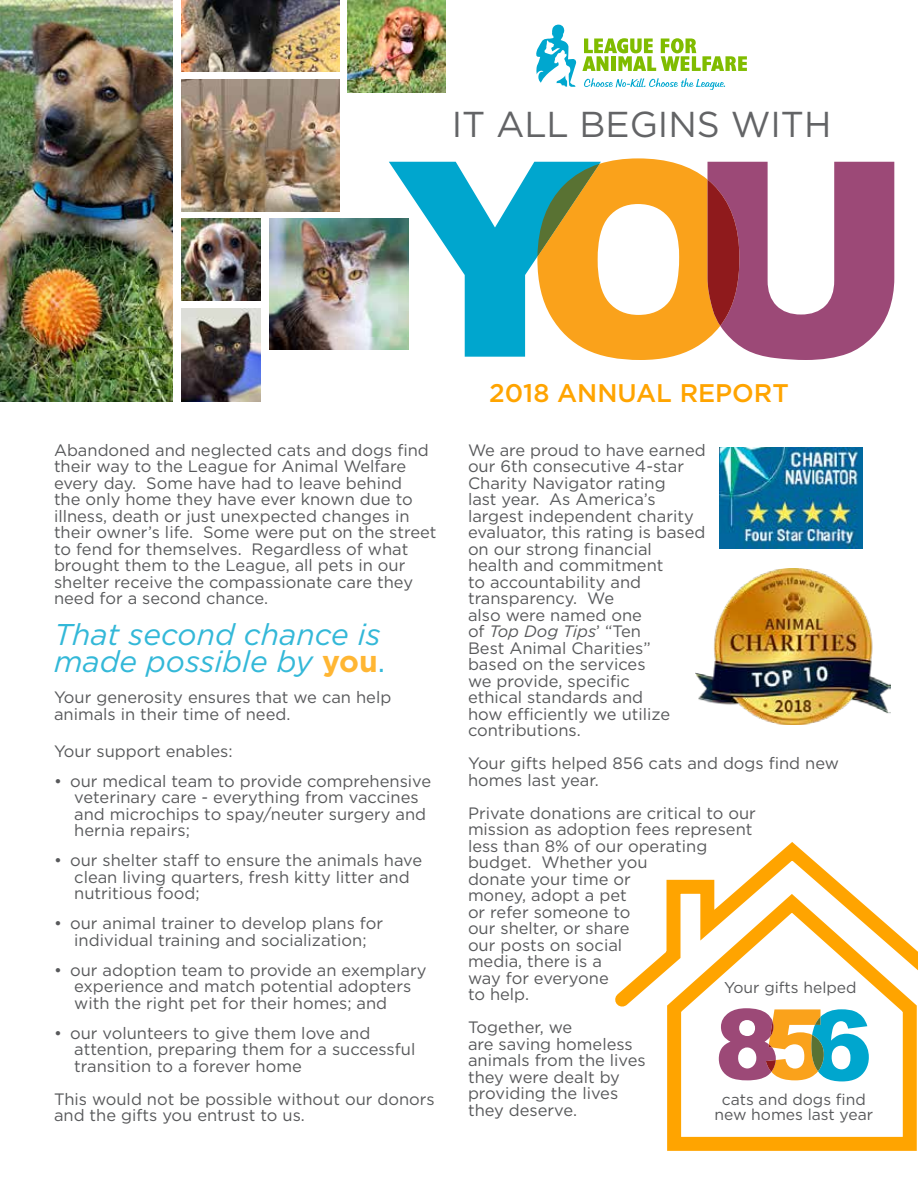
<style>
.page{position:relative;width:918px;height:1188px;background:#fff}
.page>*{position:absolute;margin:0;border:0;box-sizing:border-box;transform-origin:0 0}
.t1{font:36px "Gotham";color:#636466}
.t2{font:italic 30px/27px "Gotham";color:#33b8d8}
.t3{font:500 25.5px "Gotham";color:#ffa400}
.t4{font:16.5px/16.5px "Gotham";color:#58595b}
.t5{font:15.6px/15.3px "Gotham";color:#58595b;text-align:center}
.s1{font-weight:700;font-style:normal;color:#ffb633}
.s2{font-style:normal}
.s3{font-style:italic}
</style>
<div class="page">
<img style="left:269px;top:218px;width:120px;height:131px">
<img style="left:719px;top:447px;width:144px;height:101px">
<img style="left:695px;top:568px;width:195px;height:156px">
<svg style="left:615px;top:842px;width:303px;height:309px"></svg>
<svg style="left:582px;top:38px;width:165px;height:33px"></svg>
<svg style="left:536px;top:24px;width:40px;height:63px"></svg>
<svg style="left:584px;top:78px;width:141px;height:12px"></svg>
<svg style="left:389px;top:158px;width:505px;height:202px"></svg>
<img style="left:0;top:0;width:173px;height:402px">
<img style="left:181px;top:80px;width:158px;height:131px">
<img style="left:181px;top:309px;width:79px;height:93px">
<img style="left:181px;top:218px;width:79px;height:82px">
<img style="left:181px;top:0;width:158px;height:72px">
<img style="left:348px;top:0;width:98px;height:93px">
<svg style="left:719px;top:1008px;width:150px;height:73px"></svg>
<h1 class="t1" style="left:452px;top:101px;width:381px">IT ALL BEGINS WITH</h1>
<p class="t4" style="left:54px;top:442px;width:384px">Abandoned and neglected cats and dogs find their way to the League for Animal Welfare every day. Some have had to leave behind<br>the only home they have ever known due to illness, death or just unexpected changes in their owner’s life. Some were put on the street to fend for themselves. Regardless of what brought them to the League, all pets in our shelter receive the compassionate care they need for a second chance.</p>
<h2 class="t2" style="left:54px;top:621px;width:333px">That second chance is made possible by <span class="s1">you</span><span class="s2">.</span></h2>
<p class="t4" style="left:54px;top:689px;width:339px">Your generosity ensures that we can help animals in their time of need.</p>
<p class="t4" style="left:54px;top:742px;width:180px">Your support enables:</p>
<p class="t4" style="left:74px;top:772px;width:358px;text-indent:-20px">• our medical team to provide comprehensive veterinary care - everything from vaccines and microchips to spay/neuter surgery and hernia repairs;</p>
<p class="t4" style="left:74px;top:852px;width:350px;text-indent:-20px">• our shelter staff to ensure the animals have clean living quarters, fresh kitty litter and nutritious food;</p>
<p class="t4" style="left:54px;top:915px;width:331px;text-align:center">• our animal trainer to develop plans for individual training and socialization;</p>
<p class="t4" style="left:74px;top:961px;width:354px;text-indent:-20px">• our adoption team to provide an exemplary experience and match potential adopters with the right pet for their homes; and</p>
<p class="t4" style="left:74px;top:1024px;width:343px;text-indent:-20px">• our volunteers to give them love and attention, preparing them for a successful transition to a forever home</p>
<p class="t4" style="left:54px;top:1090px;width:382px">This would not be possible without our donors and the gifts you entrust to us.</p>
<h3 class="t3" style="left:489px;top:377px;width:301px">2018 ANNUAL REPORT</h3>
<p class="t4" style="left:468px;top:442px;width:239px">We are proud to have earned our 6th consecutive 4-star<br>Charity Navigator rating<br>last year. As America’s largest independent charity evaluator, this rating is based on our strong financial health and commitment<br>to accountability and transparency. We<br>also were named one<br>of <span class="s3">Top Dog Tips</span>’ “Ten<br>Best Animal Charities”<br>based on the services<br>we provide, specific<br>ethical standards and<br>how efficiently we utilize contributions.</p>
<p class="t4" style="left:468px;top:755px;width:372px">Your gifts helped 856 cats and dogs find new homes last year.</p>
<p class="t4" style="left:468px;top:805px;width:290px">Private donations are critical to our mission as adoption fees represent less than 8% of our operating budget. Whether you<br>donate your time or<br>money, adopt a pet<br>or refer someone to<br>our shelter, or share<br>our posts on social<br>media, there is a<br>way for everyone<br>to help.</p>
<p class="t4" style="left:468px;top:1019px;width:179px">Together, we<br>are saving homeless animals from the lives they were dealt by providing the lives they deserve.</p>
<p class="t5" style="left:724px;top:979px;width:134px">Your gifts helped</p>
<p class="t5" style="left:715px;top:1091px;width:160px">cats and dogs find new homes last year</p>
</div>
